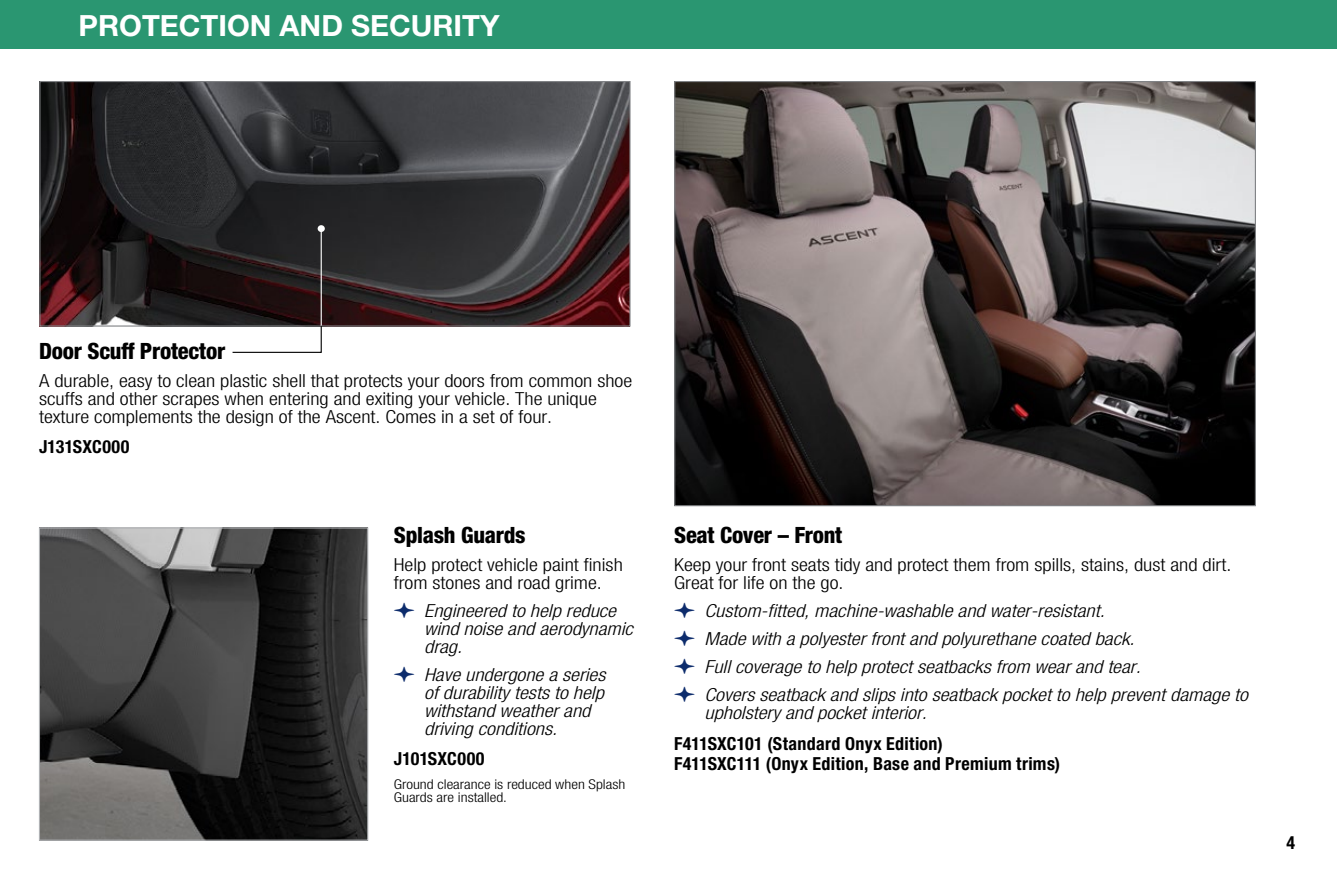
<style>
.page{position:relative;width:1337px;height:891px;background:#fff}
.page>*{position:absolute;margin:0;border:0;box-sizing:border-box;transform-origin:0 0}
.t1{font:700 29.25px "Helvetica Neue LT Pro";color:#fff}
.t2{font:800 condensed 22.5px "Helvetica Neue LT Pro";letter-spacing:-.01em;color:#000}
.t3{font:italic 300 condensed 18px/18px "Helvetica Neue LT Pro";color:#000;scale:1.15 1}
.t4{font:300 condensed 18px/18px "Helvetica Neue LT Pro";color:#000;scale:1.15 1}
.t5{font:700 condensed 18px/20.2px "Helvetica Neue LT Pro";letter-spacing:.02em;color:#000}
.t6{font:300 condensed 13.5px/13.5px "Helvetica Neue LT Pro";color:#000;scale:1.15 1}
</style>
<div class="page">
<img style="left:41px;top:83px;width:587px;height:242px">
<div style="left:39px;top:81px;width:591px;height:246px;border:1px solid #808285"></div>
<div style="left:0;top:0;width:1336px;height:49px;background:#2a9671"></div>
<hr style="left:321px;top:228px;width:1px;height:98px;background:#fff">
<svg style="left:231px;top:324px;width:91px;height:29px"></svg>
<div style="left:318px;top:225px;width:7px;height:7px;background:#fff;border-radius:50%"></div>
<img style="left:676px;top:83px;width:578px;height:421px">
<img style="left:41px;top:529px;width:325px;height:310px">
<div style="left:39px;top:527px;width:329px;height:314px;border:1px solid #afb1b4"></div>
<h1 class="t1" style="left:79px;top:7px;width:422px">PROTECTION AND SECURITY</h1>
<p class="t2" style="left:39px;top:337px;width:188px">Door Scuff Protector</p>
<p class="t4" style="left:39px;top:371px;width:517px">A durable, easy to clean plastic shell that protects your doors from common shoe scuffs and other scrapes when entering and exiting your vehicle. The unique texture complements the design of the Ascent. Comes in a set of four.</p>
<p class="t5" style="left:39px;top:437px;width:92px">J131SXC000</p>
<p class="t2" style="left:394px;top:521px;width:133px">Splash Guards</p>
<p class="t4" style="left:394px;top:555px;width:201px">Help protect vehicle paint finish from stones and road grime.</p>
<p class="t3" style="left:424px;top:601px;width:183px">Engineered to help reduce wind noise and aerodynamic drag.</p>
<p class="t3" style="left:424px;top:665px;width:159px">Have undergone a series of durability tests to help withstand weather and driving conditions.</p>
<p class="t5" style="left:394px;top:749px;width:92px">J101SXC000</p>
<p class="t6" style="left:394px;top:777px;width:203px">Ground clearance is reduced when Splash<br>Guards are installed.</p>
<p class="t2" style="left:674px;top:521px;width:170px">Seat Cover – Front</p>
<p class="t4" style="left:674px;top:555px;width:486px">Keep your front seats tidy and protect them from spills, stains, dust and dirt.<br>Great for life on the go.</p>
<p class="t3" style="left:704px;top:596px;width:474px;line-height:28.1px">Custom-fitted, machine-washable and water-resistant.<br>Made with a polyester front and polyurethane coated back.<br>Full coverage to help protect seatbacks from wear and tear.<br>Covers seatback and slips into seatback pocket to help prevent damage to</p>
<p class="t3" style="left:704px;top:704px;width:195px">upholstery and pocket interior.</p>
<p class="t5" style="left:674px;top:733px;width:387px">F411SXC101 (Standard Onyx Edition)<br>F411SXC111 (Onyx Edition, Base and Premium trims)</p>
<p class="t5" style="left:1286px;top:832px;width:10px">4</p>
</div>
